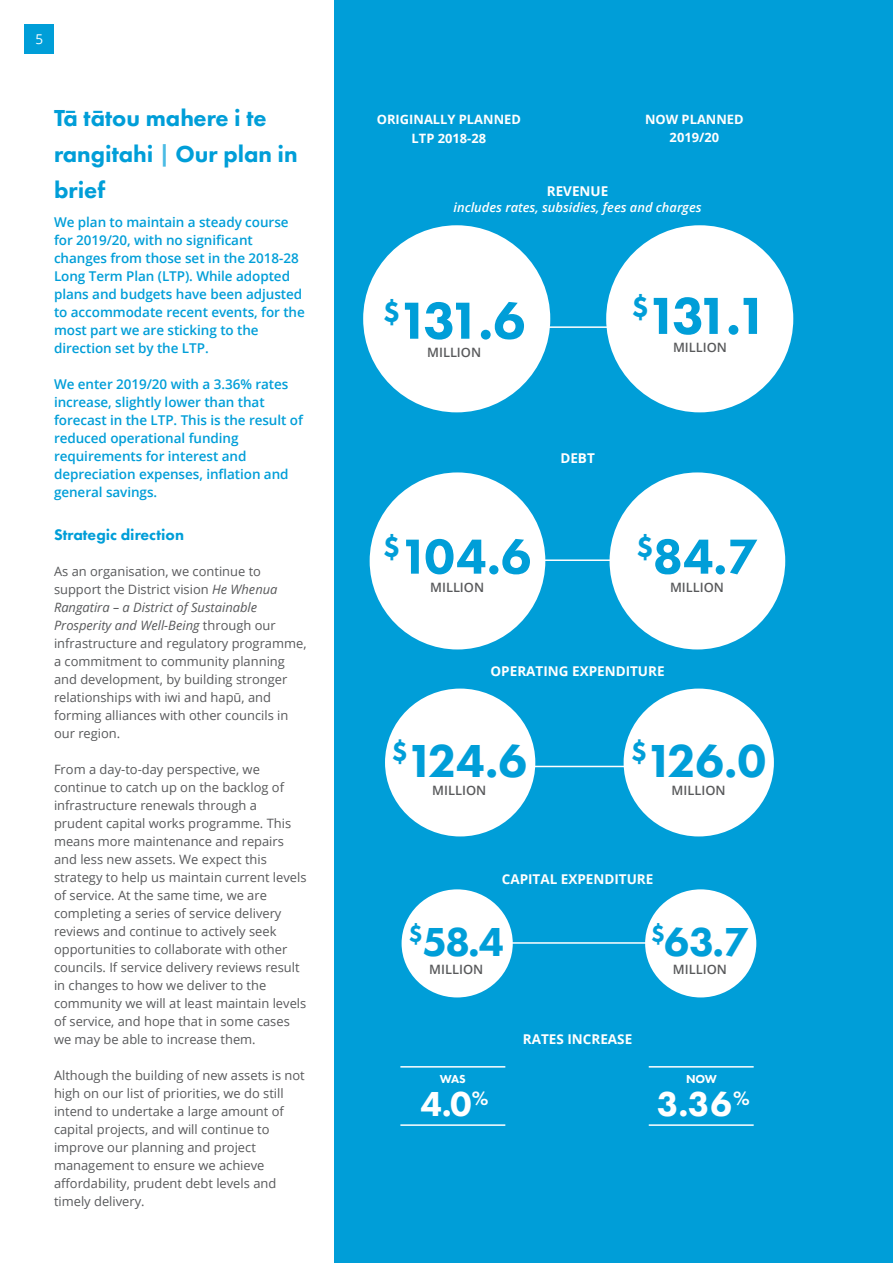
<style>
.page{position:relative;width:893px;height:1263px;background:#fff}
.page>*{position:absolute;margin:0;border:0;box-sizing:border-box;transform-origin:0 0}
.t1{font:800 54px "Futura PT";letter-spacing:-.125em;color:#009ed8}
.t2{font:800 51px "Futura PT";color:#009ed8}
.t3{font:800 48px "Futura PT";letter-spacing:-.08em;color:#009ed8}
.t4{font:800 42px "Futura PT";color:#009ed8}
.t5{font:800 36px "Futura PT";color:#fff}
.t6{font:800 24px/36px "Futura PT";color:#009ed8}
.t7{font:800 15.9px "Futura PT";color:#009ed8}
.t8{font:600 13.5px/18px "Open Sans";letter-spacing:-.005em;color:#009ed8}
.t9{font:700 13.5px "Open Sans";color:#fff}
.t10{font:13.5px "Open Sans";color:#fff}
.t11{font:12.9px/18px "Open Sans";color:#58595b}
.t12{font:600 12.9px "Open Sans";color:#58595b}
.t13{font:700 12.9px/19.5px "Open Sans";color:#fff;text-align:center}
.t14{font:italic 600 12.9px "Open Sans";color:#fff}
.t15{font:800 12px "Futura PT";letter-spacing:-.03em;color:#fff}
.s1{font-size:22.5px;color:#4abbe4}
.s2{font-style:italic}
</style>
<div class="page">
<div style="left:25px;top:25px;width:29px;height:29px;background:#009ed8"></div>
<div style="left:334px;top:0;width:559px;height:1263px;background:#009ed8"></div>
<div style="left:363px;top:225px;width:187px;height:187px;background:#fff;border-radius:50%"></div>
<div style="left:606px;top:225px;width:187px;height:187px;background:#fff;border-radius:50%"></div>
<hr style="left:483px;top:942px;width:168px;height:2px;background:#fff">
<div style="left:645px;top:889px;width:111px;height:108px;background:#fff;border-radius:50%"></div>
<div style="left:402px;top:889px;width:111px;height:108px;background:#fff;border-radius:50%"></div>
<hr style="left:483px;top:766px;width:144px;height:1px;background:#fff">
<div style="left:624px;top:688px;width:150px;height:148px;background:#fff;border-radius:50%"></div>
<div style="left:385px;top:688px;width:150px;height:148px;background:#fff;border-radius:50%"></div>
<hr style="left:502px;top:559px;width:127px;height:2px;background:#fff">
<div style="left:370px;top:472px;width:175px;height:177px;background:#fff;border-radius:50%"></div>
<hr style="left:497px;top:326px;width:142px;height:2px;background:#fff">
<div style="left:610px;top:472px;width:175px;height:177px;background:#fff;border-radius:50%"></div>
<hr style="left:400px;top:1066px;width:105px;height:1px;background:#fff">
<hr style="left:400px;top:1124px;width:105px;height:2px;background:#fff">
<hr style="left:649px;top:1066px;width:105px;height:1px;background:#fff">
<hr style="left:649px;top:1124px;width:105px;height:2px;background:#fff">
<p class="t10" style="left:35px;top:30px;width:9px">5</p>
<h3 class="t6" style="left:54px;top:100px;width:245px">Tā tātou mahere i te rangitahi <span class="s1">|</span> Our plan in brief</h3>
<p class="t8" style="left:54px;top:213px;width:252px">We plan to maintain a steady course for 2019/20, with no significant changes from those set in the 2018-28<br>Long Term Plan (LTP). While adopted plans and budgets have been adjusted to accommodate recent events, for the most part we are sticking to the direction set by the LTP.</p>
<p class="t8" style="left:54px;top:375px;width:250px">We enter 2019/20 with a 3.36% rates increase, slightly lower than that forecast in the LTP. This is the result of reduced operational funding requirements for interest and depreciation expenses, inflation and general savings.</p>
<p class="t7" style="left:54px;top:525px;width:132px">Strategic direction</p>
<p class="t11" style="left:54px;top:562px;width:254px">As an organisation, we continue to support the District vision <span class="s2">He Whenua Rangatira – a District of Sustainable Prosperity and Well-Being</span> through our infrastructure and regulatory programme, a commitment to community planning and development, by building stronger relationships with iwi and hapū, and forming alliances with other councils in our region.</p>
<p class="t11" style="left:54px;top:760px;width:254px">From a day-to-day perspective, we continue to catch up on the backlog of infrastructure renewals through a prudent capital works programme. This means more maintenance and repairs and less new assets. We expect this strategy to help us maintain current levels of service. At the same time, we are completing a series of service delivery reviews and continue to actively seek opportunities to collaborate with other councils. If service delivery reviews result in changes to how we deliver to the community we will at least maintain levels of service, and hope that in some cases we may be able to increase them.</p>
<p class="t11" style="left:54px;top:1066px;width:252px">Although the building of new assets is not high on our list of priorities, we do still intend to undertake a large amount of capital projects, and will continue to improve our planning and project management to ensure we achieve affordability, prudent debt levels and timely delivery.</p>
<p class="t13" style="left:377px;top:109px;width:146px">ORIGINALLY PLANNED<br>LTP 2018-28</p>
<p class="t13" style="left:645px;top:110px;width:100px;line-height:18px">NOW PLANNED<br>2019/20</p>
<p class="t9" style="left:547px;top:182px;width:63px">REVENUE</p>
<p class="t14" style="left:454px;top:198px;width:249px">includes rates, subsidies, fees and charges</p>
<h1 class="t1" style="left:383px;top:287px;width:144px"><sup>$</sup>131.6</h1>
<p class="t12" style="left:427px;top:343px;width:56px">MILLION</p>
<h1 class="t1" style="left:631px;top:282px;width:139px"><sup>$</sup>131.1</h1>
<p class="t12" style="left:673px;top:338px;width:56px">MILLION</p>
<h2 class="t2" style="left:383px;top:525px;width:150px"><sup>$</sup>104.6</h2>
<p class="t12" style="left:430px;top:578px;width:56px">MILLION</p>
<p class="t9" style="left:560px;top:449px;width:36px">DEBT</p>
<h2 class="t2" style="left:636px;top:525px;width:123px"><sup>$</sup>84.7</h2>
<p class="t12" style="left:670px;top:578px;width:56px">MILLION</p>
<p class="t9" style="left:491px;top:661px;width:176px">OPERATING EXPENDITURE</p>
<h3 class="t3" style="left:391px;top:731px;width:137px"><sup>$</sup>124.6</h3>
<p class="t12" style="left:432px;top:782px;width:56px">MILLION</p>
<h3 class="t3" style="left:631px;top:731px;width:137px"><sup>$</sup>126.0</h3>
<p class="t12" style="left:672px;top:782px;width:56px">MILLION</p>
<p class="t9" style="left:502px;top:869px;width:153px">CAPITAL EXPENDITURE</p>
<h3 class="t4" style="left:651px;top:915px;width:100px"><sup>$</sup>63.7</h3>
<p class="t12" style="left:673px;top:960px;width:56px">MILLION</p>
<h3 class="t4" style="left:409px;top:915px;width:97px"><sup>$</sup>58.4</h3>
<p class="t12" style="left:429px;top:960px;width:56px">MILLION</p>
<p class="t9" style="left:523px;top:1029px;width:111px">RATES INCREASE</p>
<p class="t15" style="left:440px;top:1071px;width:27px">WAS</p>
<p class="t15" style="left:686px;top:1071px;width:32px">NOW</p>
<h3 class="t5" style="left:421px;top:1081px;width:70px">4.0<sup>%</sup></h3>
<h3 class="t5" style="left:657px;top:1081px;width:94px">3.36<sup>%</sup></h3>
</div>
